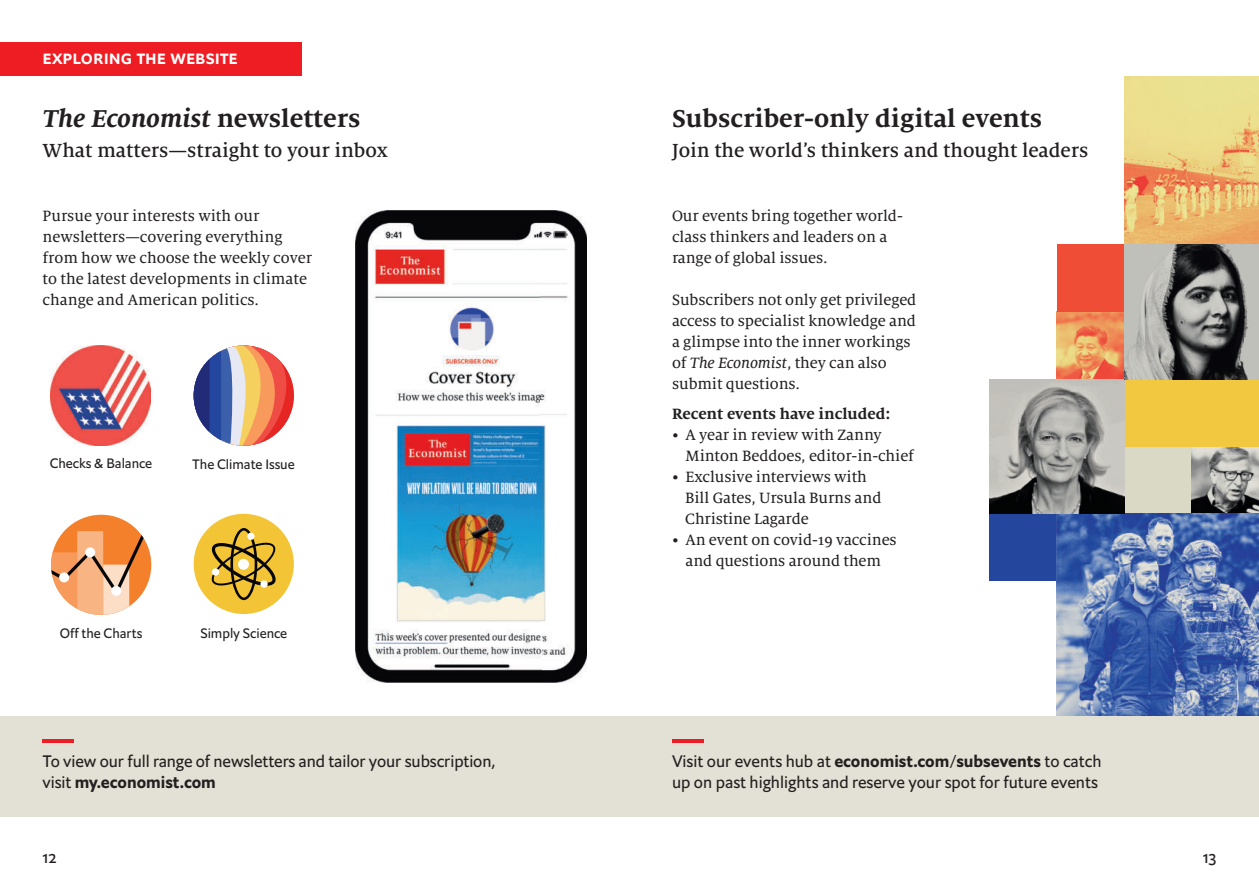
<style>
.page{position:relative;width:1259px;height:893px;background:#fff}
.page>*{position:absolute;margin:0;border:0;box-sizing:border-box;transform-origin:0 0}
.t1{font:700 27px "Milo TE";color:#231f20}
.t2{font:italic 700 27px "Milo TE";color:#231f20}
.t3{font:500 21px "Milo TE";color:#231f20}
.t4{font:19.5px "Econ Sans OS Med";letter-spacing:.005em;color:#fff}
.t5{font:16.5px/21px "Milo TE Text";letter-spacing:-.005em;color:#231f20}
.t6{font:16.5px/21px "Econ Sans Reg";color:#231f20}
.t7{font:16.5px "Econ Sans OS Reg";letter-spacing:-.005em;color:#231f20}
.t8{font:700 16.5px "Milo TE";color:#231f20}
.t9{font:16.5px "Econ Sans Bol";color:#231f20}
.t10{font:13.5px "Econ Sans OS Reg";color:#231f20}
.s1{font-style:normal}
.s2{font-family:"Econ Sans OS Reg"}
.s3{font-family:"Milo TE Text Ita"}
.s4{font-family:"Econ Sans Bol"}
</style>
<div class="page">
<div style="left:0;top:716px;width:629px;height:101px;background:#e3e1d5"></div>
<div style="left:629px;top:716px;width:630px;height:101px;background:#e3e1d5"></div>
<img style="left:356px;top:211px;width:231px;height:471px">
<div style="left:1124px;top:446px;width:135px;height:68px;background:#dad9c5"></div>
<img style="left:1191px;top:446px;width:68px;height:68px">
<img style="left:1057px;top:312px;width:67px;height:67px">
<div style="left:1057px;top:244px;width:67px;height:68px;background:#ef4d35"></div>
<div style="left:1124px;top:379px;width:135px;height:67px;background:#f3c841"></div>
<div style="left:989px;top:514px;width:68px;height:67px;background:#24469d"></div>
<img style="left:1057px;top:514px;width:202px;height:202px">
<img style="left:1124px;top:514px;width:135px;height:1px">
<img style="left:1124px;top:76px;width:135px;height:303px">
<img style="left:989px;top:379px;width:135px;height:135px">
<div style="left:51px;top:515px;width:100px;height:100px;background:#f4802c;border-radius:50px"></div>
<svg style="left:51px;top:531px;width:93px;height:84px"></svg>
<div style="left:85px;top:547px;width:10px;height:10px;background:#fff;border-radius:5px"></div>
<div style="left:111px;top:586px;width:10px;height:10px;background:#fff;border-radius:5px"></div>
<div style="left:59px;top:572px;width:10px;height:10px;background:#fff;border-radius:5px"></div>
<svg style="left:194px;top:345px;width:100px;height:101px"></svg>
<img style="left:50px;top:345px;width:100px;height:101px">
<hr style="left:43px;top:739px;width:31px;height:3px;background:#ee1d23">
<div style="left:0;top:43px;width:302px;height:33px;background:#ee1d23"></div>
<div style="left:194px;top:514px;width:100px;height:100px;background:#f3c436;border-radius:50px"></div>
<svg style="left:211px;top:528px;width:65px;height:72px"></svg>
<div style="left:212px;top:568px;width:7px;height:8px;background:#fff;border-radius:4px"></div>
<div style="left:260px;top:580px;width:8px;height:8px;background:#fff;border-radius:4px"></div>
<div style="left:247px;top:533px;width:8px;height:7px;background:#fff;border-radius:4px"></div>
<div style="left:238px;top:559px;width:11px;height:11px;background:#fff;border-radius:5px"></div>
<hr style="left:672px;top:739px;width:31px;height:3px;background:#ee1d23">
<p class="t4" style="left:43px;top:50px;width:196px">EXPLORING THE WEBSITE</p>
<h1 class="t2" style="left:43px;top:107px;width:319px">The Economist <span class="s1">newsletters</span></h1>
<p class="t3" style="left:43px;top:142px;width:347px">What matters—straight to your inbox</p>
<p class="t5" style="left:43px;top:206px;width:271px">Pursue your interests with our newsletters—covering everything from how we choose the weekly cover to the latest developments in climate change and American politics.</p>
<p class="t10" style="left:50px;top:458px;width:104px">Checks &amp; Balance</p>
<p class="t10" style="left:192px;top:459px;width:104px">The Climate Issue</p>
<p class="t10" style="left:60px;top:628px;width:84px">Off the Charts</p>
<p class="t10" style="left:200px;top:628px;width:88px">Simply Science</p>
<p class="t7" style="left:43px;top:755px;width:454px">To view our full range of newsletters and tailor your subscription,</p>
<p class="t9" style="left:43px;top:776px;width:175px"><span class="s2">visit</span> my.economist.com</p>
<h1 class="t1" style="left:672px;top:107px;width:372px">Subscriber-only digital events</h1>
<p class="t3" style="left:672px;top:142px;width:418px">Join the world’s thinkers and thought leaders</p>
<p class="t5" style="left:672px;top:206px;width:232px">Our events bring together world&shy;class thinkers and leaders on a range of global issues.</p>
<p class="t5" style="left:672px;top:290px;width:246px">Subscribers not only get privileged access to specialist knowledge and a glimpse into the inner workings of <span class="s3">The Economist</span>, they can also submit questions.</p>
<p class="t8" style="left:672px;top:407px;width:220px">Recent events have included:</p>
<p class="t5" style="left:685px;top:425px;width:230px;text-indent:-14px">• A year in review with Zanny<br>Minton Beddoes, editor-in-chief</p>
<p class="t5" style="left:685px;top:467px;width:198px;text-indent:-13px">• Exclusive interviews with<br>Bill Gates, Ursula Burns and<br>Christine Lagarde</p>
<p class="t5" style="left:672px;top:530px;width:226px;text-align:center">• An event on covid-19 vaccines and questions around them</p>
<p class="t6" style="left:672px;top:753px;width:431px">Visit our events hub at <span class="s4">economist.com/subsevents</span> to catch up on past highlights and reserve your spot for future events</p>
<p class="t7" style="left:43px;top:850px;width:16px">12</p>
<p class="t7" style="left:1202px;top:850px;width:15px">13</p>
</div>
